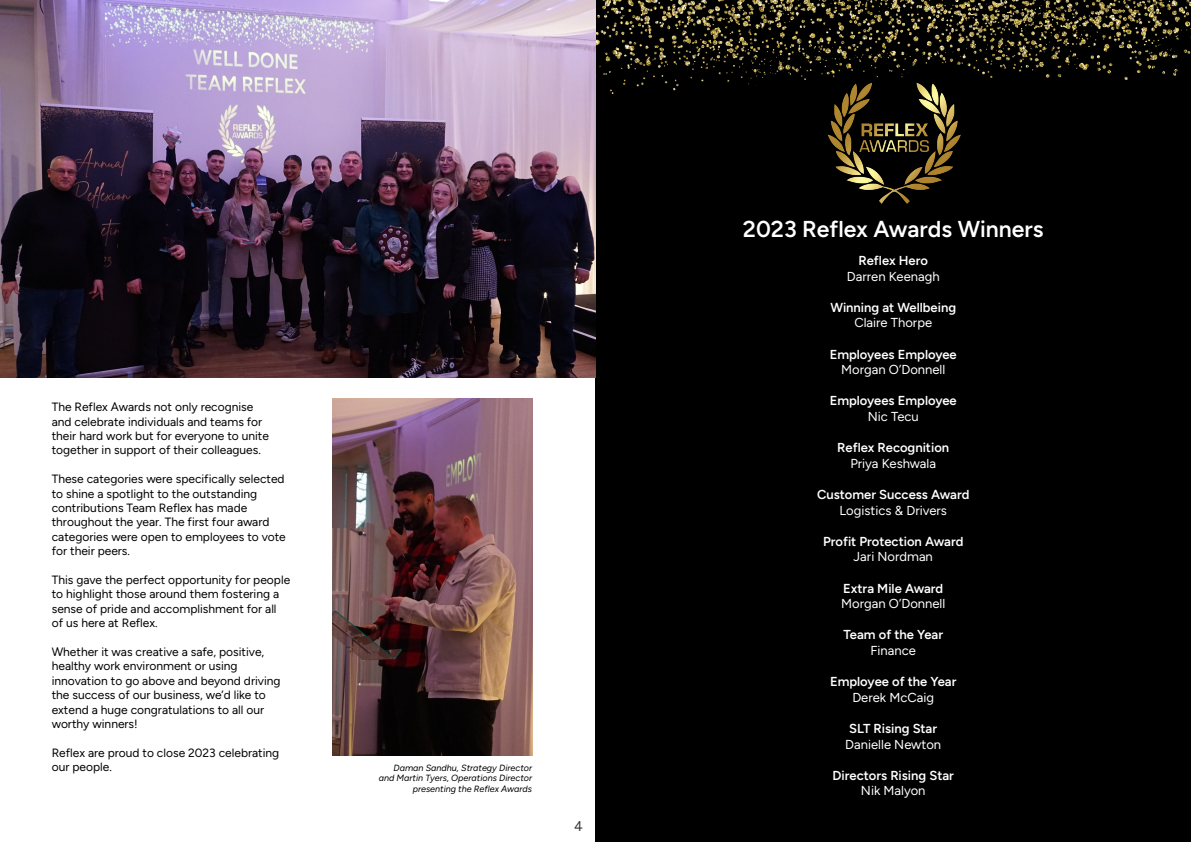
<style>
.page{position:relative;width:1191px;height:842px;background:#fff}
.page>*{position:absolute;margin:0;border:0;box-sizing:border-box;transform-origin:0 0}
.t1{font:600 23px "Figtree";color:#fff}
.t2{font:14px "Figtree";color:#383839}
.t3{font:600 13px "Figtree";color:#fff}
.t4{font:13px "Figtree";color:#fff}
.t5{font:12px/14.4px "Figtree";color:#000}
.t6{font:italic 300 9px/10.8px "Figtree";color:#000;text-align:right}
</style>
<div class="page">
<div style="left:595px;top:0;width:596px;height:842px;background:#000"></div>
<img style="left:595px;top:0;width:596px;height:93px">
<img style="left:823px;top:78px;width:140px;height:126px">
<img style="left:0;top:0;width:595px;height:378px">
<img style="left:332px;top:398px;width:200px;height:357px">
<p class="t5" style="left:52px;top:400px;width:219px">The Reflex Awards not only recognise and celebrate individuals and teams for their hard work but for everyone to unite together in support of their colleagues.</p>
<p class="t5" style="left:52px;top:472px;width:236px">These categories were specifically selected to shine a spotlight to the outstanding contributions Team Reflex has made throughout the year. The first four award categories were open to employees to vote for their peers.</p>
<p class="t5" style="left:52px;top:573px;width:240px">This gave the perfect opportunity for people to highlight those around them fostering a sense of pride and accomplishment for all of us here at Reflex.</p>
<p class="t5" style="left:52px;top:645px;width:230px">Whether it was creative a safe, positive, healthy work environment or using innovation to go above and beyond driving the success of our business, we’d like to extend a huge congratulations to all our worthy winners!</p>
<p class="t5" style="left:52px;top:745px;width:229px">Reflex are proud to close 2023 celebrating our people.</p>
<p class="t6" style="left:379px;top:762px;width:155px">Daman Sandhu, Strategy Director and Martin Tyers, Operations Director presenting the Reflex Awards</p>
<p class="t2" style="left:574px;top:818px;width:10px">4</p>
<h1 class="t1" style="left:743px;top:215px;width:302px">2023 Reflex Awards Winners</h1>
<p class="t3" style="left:858px;top:253px;width:71px">Reflex Hero</p>
<p class="t4" style="left:847px;top:269px;width:94px">Darren Keenagh</p>
<p class="t3" style="left:830px;top:300px;width:127px">Winning at Wellbeing</p>
<p class="t4" style="left:854px;top:315px;width:79px">Claire Thorpe</p>
<p class="t3" style="left:829px;top:346px;width:129px">Employees Employee</p>
<p class="t4" style="left:841px;top:362px;width:105px">Morgan O’Donnell</p>
<p class="t3" style="left:829px;top:393px;width:129px">Employees Employee</p>
<p class="t4" style="left:867px;top:409px;width:53px">Nic Tecu</p>
<p class="t3" style="left:837px;top:440px;width:113px">Reflex Recognition</p>
<p class="t4" style="left:850px;top:456px;width:87px">Priya Keshwala</p>
<p class="t3" style="left:817px;top:487px;width:154px">Customer Success Award</p>
<p class="t4" style="left:839px;top:503px;width:109px">Logistics &amp; Drivers</p>
<p class="t3" style="left:823px;top:534px;width:142px">Profit Protection Award</p>
<p class="t4" style="left:853px;top:549px;width:81px">Jari Nordman</p>
<p class="t3" style="left:843px;top:580px;width:102px">Extra Mile Award</p>
<p class="t4" style="left:841px;top:596px;width:105px">Morgan O’Donnell</p>
<p class="t3" style="left:843px;top:627px;width:101px">Team of the Year</p>
<p class="t4" style="left:870px;top:643px;width:47px">Finance</p>
<p class="t3" style="left:830px;top:674px;width:128px">Employee of the Year</p>
<p class="t4" style="left:852px;top:690px;width:83px">Derek McCaig</p>
<p class="t3" style="left:849px;top:721px;width:89px">SLT Rising Star</p>
<p class="t4" style="left:845px;top:737px;width:97px">Danielle Newton</p>
<p class="t3" style="left:832px;top:768px;width:123px">Directors Rising Star</p>
<p class="t4" style="left:861px;top:783px;width:66px">Nik Malyon</p>
</div>
